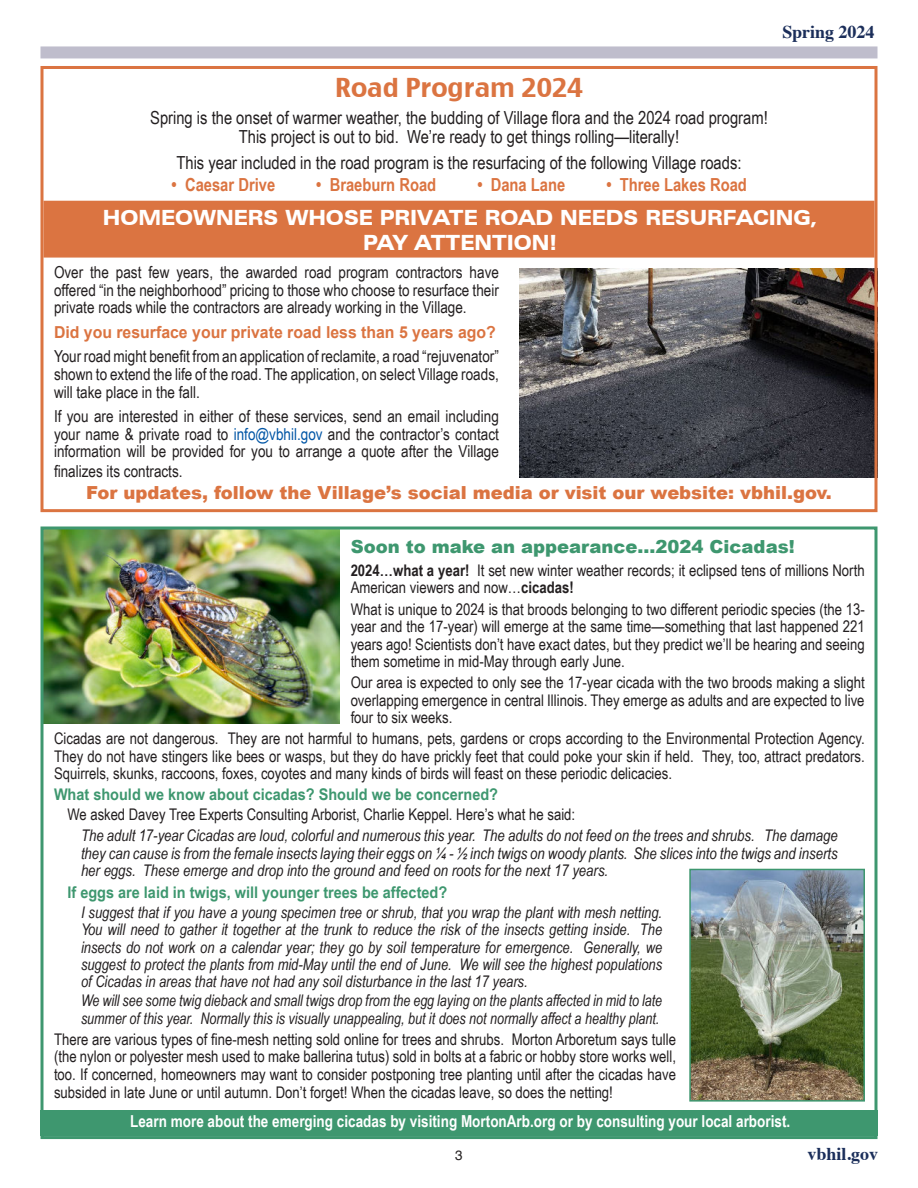
<style>
.page{position:relative;width:918px;height:1188px;background:#fff}
.page>*{position:absolute;margin:0;border:0;box-sizing:border-box;transform-origin:0 0}
.t1{font:25.5px "Charcoal CY";color:#db7441}
.t2{font:900 expanded 21px/25.2px "Zurich BT";color:#fff;text-align:center;scale:.9 1}
.t3{font:18px/19.5px "Arial Narrow";color:#231f20;text-align:center}
.t4{font:900 18px "Arial";color:#db7441}
.t5{font:700 18px "Arial Narrow";color:#db7441}
.t6{font:900 18px "Arial";color:#3e976f}
.t7{font:700 18px "Times";color:#1b2e5a}
.t8{font:16.5px/17.7px "Arial Narrow";color:#231f20;text-align:justify}
.t9{font:700 16.5px "Arial Narrow";color:#fff}
.t10{font:700 16.5px "Arial";color:#db7441;scale:.96 1}
.t11{font:16.05px/17.2px "Arial Narrow";color:#231f20;text-align:justify}
.t12{font:italic 16.05px/17.2px "Arial Narrow";color:#231f20;text-align:justify}
.t13{font:italic 16.05px/17.2px "Arial Narrow";color:#231f20;scale:.95 1}
.t14{font:700 16.05px "Arial Narrow";color:#3e976f;scale:1.1 1}
.t15{font:13.5px "Helvetica";color:#231f20}
.s1{color:#0155a5}
.s2{font-weight:700}
</style>
<div class="page">
<img style="left:45px;top:531px;width:294px;height:193px">
<img style="left:520px;top:269px;width:354px;height:208px">
<div style="left:41px;top:66px;width:837px;height:446px;border:3px solid #db7441"></div>
<div style="left:41px;top:46px;width:837px;height:12px;background:#bfbdcc"></div>
<div style="left:44px;top:201px;width:831px;height:57px;background:#db7441;border:2px solid #db7441"></div>
<div style="left:41px;top:527px;width:837px;height:612px;border:3px solid #3e976f"></div>
<div style="left:41px;top:1110px;width:837px;height:26px;background:#3e976f"></div>
<img style="left:692px;top:872px;width:170px;height:227px">
<div style="left:689px;top:869px;width:176px;height:233px;border:2px solid #3e976f"></div>
<h1 class="t1" style="left:335px;top:72px;width:249px">Road Program 2024</h1>
<p class="t3" style="left:150px;top:108px;width:619px">Spring is the onset of warmer weather, the budding of Village flora and the 2024 road program!<br>This project is out to bid. We’re ready to get things rolling—literally!</p>
<p class="t3" style="left:176px;top:155px;width:567px">This year included in the road program is the resurfacing of the following Village roads:</p>
<p class="t5" style="left:172px;top:178px;width:105px">• Caesar Drive</p>
<p class="t5" style="left:316px;top:178px;width:121px">• Braeburn Road</p>
<p class="t5" style="left:477px;top:178px;width:90px">• Dana Lane</p>
<p class="t5" style="left:606px;top:178px;width:142px">• Three Lakes Road</p>
<p class="t7" style="left:782px;top:26px;width:94px">Spring 2024</p>
<h2 class="t2" style="left:103px;top:207px;width:795px">HOMEOWNERS WHOSE PRIVATE ROAD NEEDS RESURFACING,<br>PAY ATTENTION!</h2>
<p class="t8" style="left:54px;top:265px;width:446px">Over the past few years, the awarded road program contractors have offered “in the neighborhood” pricing to those who choose to resurface their private roads while the contractors are already working in the Village.</p>
<p class="t10" style="left:54px;top:326px;width:462px">Did you resurface your private road less than 5 years ago?</p>
<p class="t8" style="left:54px;top:347px;width:446px">Your road might benefit from an application of reclamite, a road “rejuvenator” shown to extend the life of the road. The application, on select Village roads, will take place in the fall.</p>
<p class="t8" style="left:54px;top:409px;width:446px">If you are interested in either of these services, send an email including your name &amp; private road to <span class="s1">info@vbhil.gov</span> and the contractor’s contact information will be provided for you to arrange a quote after the Village</p>
<p class="t8" style="left:54px;top:462px;width:130px">finalizes its contracts.</p>
<p class="t4" style="left:86px;top:486px;width:747px">For updates, follow the Village’s social media or visit our website: vbhil.gov.</p>
<p class="t6" style="left:351px;top:540px;width:445px">Soon to make an appearance…2024 Cicadas!</p>
<p class="t11" style="left:351px;top:563px;width:515px"><span class="s2">2024…what a year!</span> It set new winter weather records; it eclipsed tens of millions North<br>American viewers and now…<span class="s2">cicadas!</span></p>
<p class="t11" style="left:351px;top:602px;width:516px">What is unique to 2024 is that broods belonging to two different periodic species (the 13- year and the 17-year) will emerge at the same time—something that last happened 221 years ago! Scientists don’t have exact dates, but they predict we’ll be hearing and seeing them sometime in mid-May through early June.</p>
<p class="t11" style="left:351px;top:676px;width:516px">Our area is expected to only see the 17-year cicada with the two broods making a slight overlapping emergence in central Illinois. They emerge as adults and are expected to live four to six weeks.</p>
<p class="t11" style="left:54px;top:732px;width:812px">Cicadas are not dangerous. They are not harmful to humans, pets, gardens or crops according to the Environmental Protection Agency.<br>They do not have stingers like bees or wasps, but they do have prickly feet that could poke your skin if held. They, too, attract predators.<br>Squirrels, skunks, raccoons, foxes, coyotes and many kinds of birds will feast on these periodic delicacies.</p>
<p class="t14" style="left:54px;top:789px;width:405px">What should we know about cicadas? Should we be concerned?</p>
<p class="t11" style="left:68px;top:807px;width:509px">We asked Davey Tree Experts Consulting Arborist, Charlie Keppel. Here’s what he said:</p>
<p class="t12" style="left:81px;top:827px;width:758px">The adult 17-year Cicadas are loud, colorful and numerous this year. The adults do not feed on the trees and shrubs. The damage they can cause is from the female insects laying their eggs on ¼ - ½ inch twigs on woody plants. She slices into the twigs and inserts her eggs. These emerge and drop into the ground and feed on roots for the next 17 years.</p>
<p class="t14" style="left:68px;top:886px;width:347px">If eggs are laid in twigs, will younger trees be affected?</p>
<p class="t12" style="left:81px;top:903px;width:583px">I suggest that if you have a young specimen tree or shrub, that you wrap the plant with mesh netting.<br>You will need to gather it together at the trunk to reduce the risk of the insects getting inside. The insects do not work on a calendar year; they go by soil temperature for emergence. Generally, we suggest to protect the plants from mid-May until the end of June. We will see the highest populations of Cicadas in areas that have not had any soil disturbance in the last 17 years.</p>
<p class="t13" style="left:81px;top:992px;width:613px">We will see some twig dieback and small twigs drop from the egg laying on the plants affected in mid to late summer of this year. Normally this is visually unappealing, but it does not normally affect a healthy plant.</p>
<p class="t11" style="left:54px;top:1031px;width:624px">There are various types of fine-mesh netting sold online for trees and shrubs. Morton Arboretum says tulle (the nylon or polyester mesh used to make ballerina tutus) sold in bolts at a fabric or hobby store works well, too. If concerned, homeowners may want to consider postponing tree planting until after the cicadas have subsided in late June or until autumn. Don’t forget! When the cicadas leave, so does the netting!</p>
<p class="t9" style="left:130px;top:1115px;width:662px">Learn more about the emerging cicadas by visiting MortonArb.org or by consulting your local arborist.</p>
<p class="t15" style="left:455px;top:1150px;width:9px">3</p>
<p class="t7" style="left:808px;top:1147px;width:72px">vbhil.gov</p>
</div>
